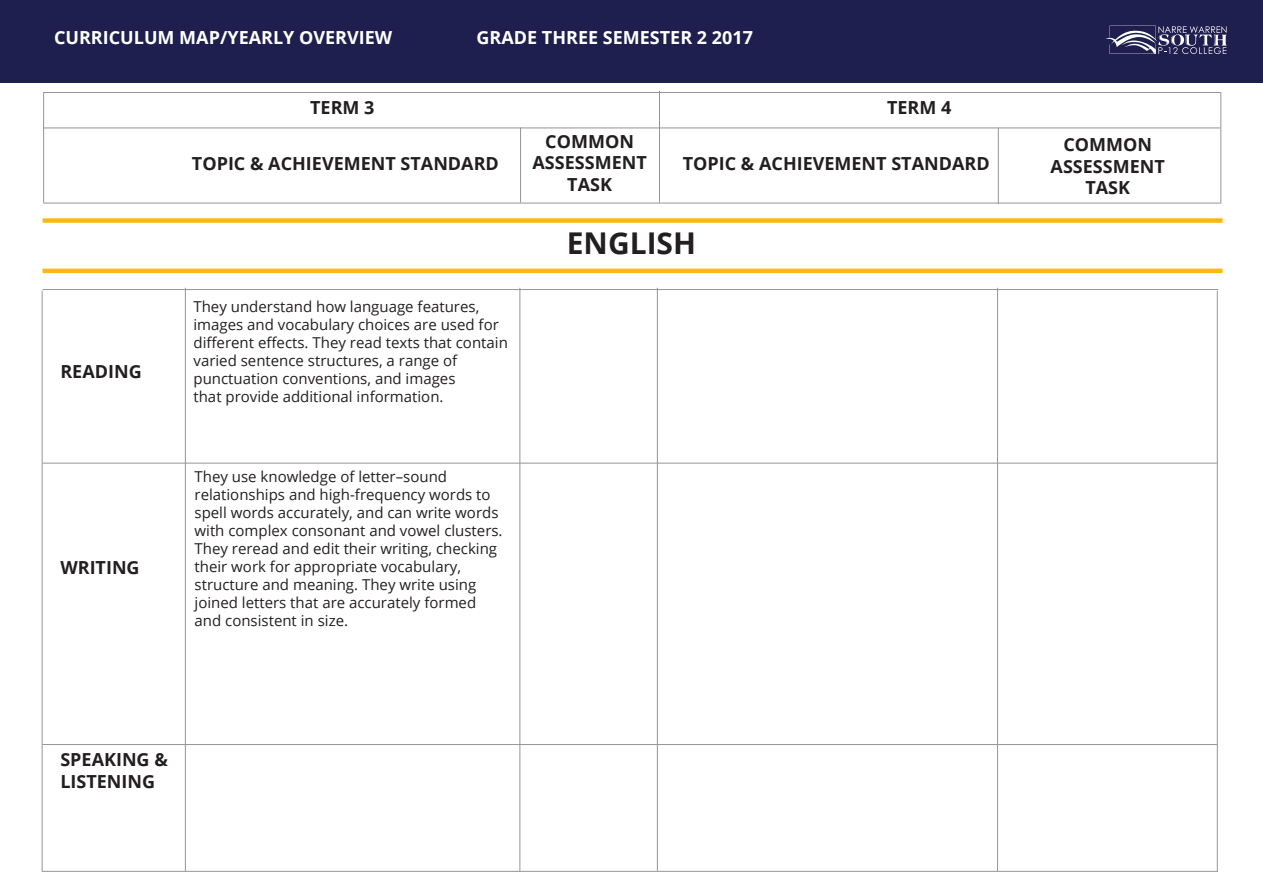
<style>
.page{position:relative;width:1263px;height:893px;background:#fff}
.page>*{position:absolute;margin:0;border:0;box-sizing:border-box;transform-origin:0 0}
.t1{font:700 30px "Open Sans";color:#231f20}
.t2{font:700 18px/21.6px "Open Sans";color:#231f20;text-align:center}
.t3{font:700 18px "Open Sans";color:#fff}
.t4{font:15px/18px "Open Sans";color:#231f20}
</style>
<div class="page">
<div style="left:0;top:0;width:1263px;height:83px;background:#1e1e4f"></div>
<svg style="left:1106px;top:26px;width:121px;height:28px"></svg>
<hr style="left:43px;top:269px;width:1179px;height:4px;background:#fcb814">
<hr style="left:43px;top:463px;width:1174px;height:1px;background:#939598">
<div style="left:43px;top:218px;width:1179px;height:5px;background:#fcb814"></div>
<hr style="left:43px;top:744px;width:1174px;height:1px;background:#939598">
<hr style="left:43px;top:128px;width:1177px;height:1px;background:#939598">
<hr style="left:43px;top:203px;width:1177px;height:1px;background:#939598">
<hr style="left:43px;top:92px;width:1177px;height:1px;background:#939598">
<hr style="left:185px;top:288px;width:1px;height:583px;background:#939598">
<hr style="left:42px;top:291px;width:1px;height:581px;background:#939598">
<hr style="left:519px;top:288px;width:1px;height:583px;background:#939598">
<hr style="left:657px;top:288px;width:1px;height:583px;background:#939598">
<hr style="left:997px;top:288px;width:1px;height:583px;background:#939598">
<hr style="left:1217px;top:291px;width:1px;height:581px;background:#939598">
<hr style="left:43px;top:92px;width:1px;height:111px;background:#939598">
<hr style="left:1220px;top:92px;width:1px;height:111px;background:#939598">
<hr style="left:998px;top:128px;width:1px;height:76px;background:#939598">
<hr style="left:659px;top:91px;width:1px;height:112px;background:#939598">
<hr style="left:520px;top:128px;width:1px;height:75px;background:#939598">
<hr style="left:42px;top:871px;width:1176px;height:1px;background:#939598">
<hr style="left:43px;top:289px;width:1175px;height:1px;background:#939598">
<p class="t3" style="left:54px;top:25px;width:340px">CURRICULUM MAP/YEARLY OVERVIEW</p>
<p class="t3" style="left:476px;top:25px;width:278px">GRADE THREE SEMESTER 2 2017</p>
<p class="t2" style="left:310px;top:96px;width:66px">TERM 3</p>
<p class="t2" style="left:887px;top:96px;width:66px">TERM 4</p>
<p class="t2" style="left:60px;top:360px;width:83px">READING</p>
<p class="t2" style="left:60px;top:556px;width:81px">WRITING</p>
<p class="t2" style="left:192px;top:152px;width:308px">TOPIC &amp; ACHIEVEMENT STANDARD</p>
<p class="t4" style="left:193px;top:297px;width:316px">They understand how language features, images and vocabulary choices are used for different effects. They read texts that contain varied sentence structures, a range of punctuation conventions, and images<br>that provide additional information.</p>
<p class="t4" style="left:195px;top:467px;width:310px">They use knowledge of letter–sound relationships and high-frequency words to spell words accurately, and can write words with complex consonant and vowel clusters.<br>They reread and edit their writing, checking their work for appropriate vocabulary, structure and meaning. They write using joined letters that are accurately formed and consistent in size.</p>
<p class="t2" style="left:532px;top:130px;width:116px">COMMON<br>ASSESSMENT<br>TASK</p>
<p class="t2" style="left:683px;top:152px;width:308px">TOPIC &amp; ACHIEVEMENT STANDARD</p>
<p class="t1" style="left:567px;top:222px;width:131px">ENGLISH</p>
<p class="t2" style="left:60px;top:749px;width:109px;text-align:left">SPEAKING &amp;<br>LISTENING</p>
<p class="t2" style="left:1051px;top:133px;width:116px">COMMON<br>ASSESSMENT<br>TASK</p>
</div>
